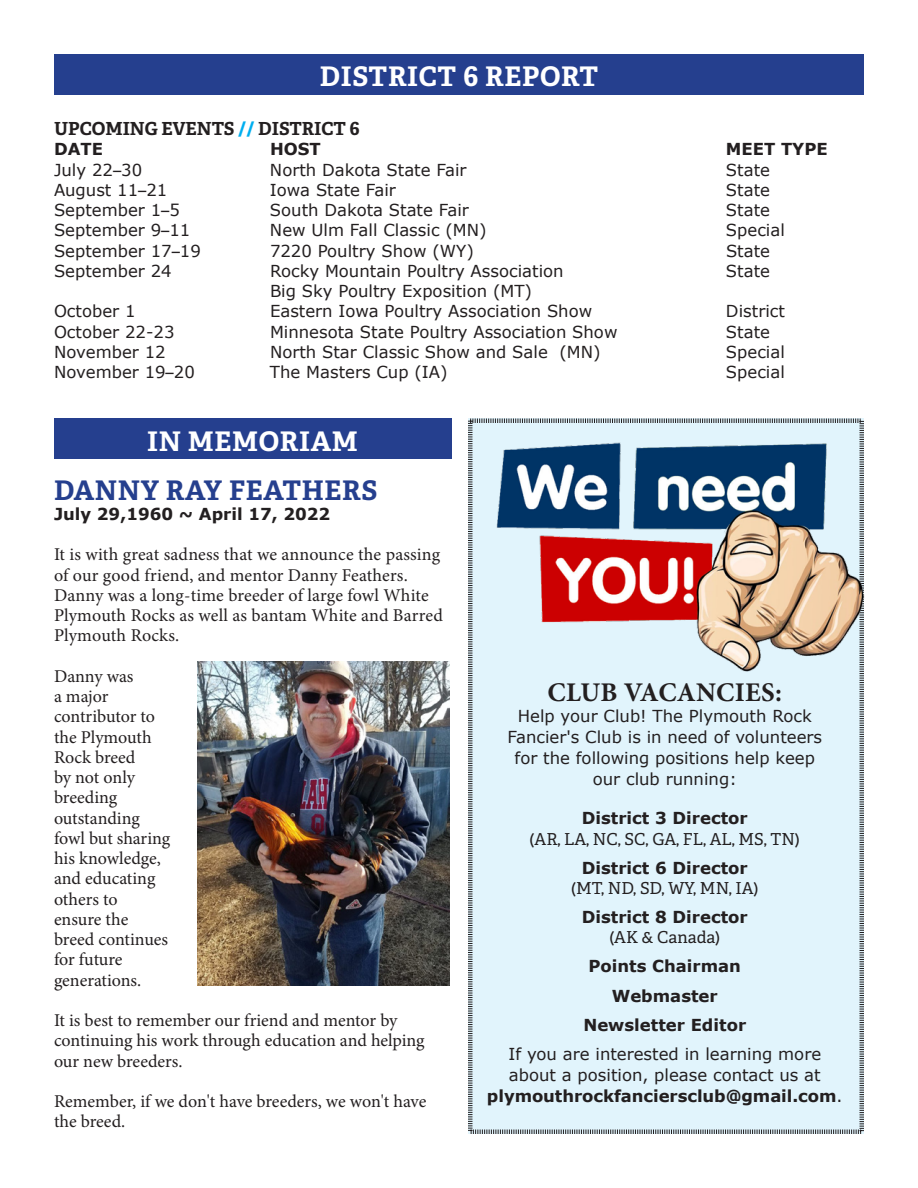
<style>
.page{position:relative;width:918px;height:1188px;background:#fff}
.page>*{position:absolute;margin:0;border:0;box-sizing:border-box;transform-origin:0 0}
.t1{font:700 27px "Adelle PE";letter-spacing:.025em;color:#fff}
.t2{font:700 27px "Adelle PE";letter-spacing:.025em;color:#253f8e}
.t3{font:700 27px "Minion Pro";letter-spacing:.01em;color:#231f20}
.t4{font:18px/20.2px "Minion Pro";color:#231f20}
.t5{font:700 18px "Adelle PE";color:#231f20}
.t6{font:16.5px/21px "Verdana";color:#231f20;text-align:center}
.t7{font:700 16.5px/20.2px "Verdana";color:#231f20;text-align:center}
.t8{font:16.5px/20.2px "Adelle PE";color:#231f20;text-align:center}
.s1{color:#00aeef}
.s2{font-family:"Helvetica Neue LT Std"}
.s3{font-family:"Verdana";font-weight:700}
.s4{font-family:"Adelle PE";font-weight:400}
.s5{font-weight:700}
</style>
<div class="page">
<div style="left:54px;top:418px;width:397px;height:41px;background:#253f8e"></div>
<img style="left:197px;top:662px;width:253px;height:324px">
<div style="left:54px;top:54px;width:810px;height:40px;background:#253f8e"></div>
<div style="left:468px;top:418px;width:396px;height:716px;background:#e1f4fc"></div>
<img style="left:482px;top:432px;width:383px;height:247px">
<p class="t1" style="left:320px;top:57px;width:280px">DISTRICT 6 REPORT</p>
<p class="t5" style="left:54px;top:116px;width:307px">UPCOMING EVENTS <span class="s1">//</span> DISTRICT 6</p>
<p class="t7" style="left:54px;top:139px;width:51px">DATE</p>
<p class="t7" style="left:270px;top:139px;width:52px">HOST</p>
<p class="t7" style="left:726px;top:139px;width:103px">MEET TYPE</p>
<p class="t6" style="left:54px;top:159px;width:90px">July 22<span class="s2">–</span>30</p>
<p class="t6" style="left:270px;top:159px;width:198px">North Dakota State Fair</p>
<p class="t6" style="left:726px;top:159px;width:46px">State</p>
<p class="t6" style="left:54px;top:179px;width:115px">August 11<span class="s2">–</span>21</p>
<p class="t6" style="left:270px;top:179px;width:127px">Iowa State Fair</p>
<p class="t6" style="left:726px;top:179px;width:46px">State</p>
<p class="t6" style="left:54px;top:200px;width:127px">September 1<span class="s2">–</span>5</p>
<p class="t6" style="left:270px;top:200px;width:200px">South Dakota State Fair</p>
<p class="t6" style="left:726px;top:200px;width:46px">State</p>
<p class="t6" style="left:54px;top:220px;width:138px">September 9<span class="s2">–</span>11</p>
<p class="t6" style="left:270px;top:220px;width:218px">New Ulm Fall Classic (MN)</p>
<p class="t6" style="left:726px;top:220px;width:60px">Special</p>
<p class="t6" style="left:54px;top:240px;width:148px">September 17<span class="s2">–</span>19</p>
<p class="t6" style="left:270px;top:240px;width:205px">7220 Poultry Show (WY)</p>
<p class="t6" style="left:726px;top:240px;width:46px">State</p>
<p class="t6" style="left:54px;top:260px;width:119px">September 24</p>
<p class="t6" style="left:270px;top:260px;width:295px">Rocky Mountain Poultry Association</p>
<p class="t6" style="left:726px;top:260px;width:46px">State</p>
<p class="t6" style="left:270px;top:281px;width:264px">Big Sky Poultry Exposition (MT)</p>
<p class="t6" style="left:54px;top:301px;width:83px">October 1</p>
<p class="t6" style="left:270px;top:301px;width:324px">Eastern Iowa Poultry Association Show</p>
<p class="t6" style="left:726px;top:301px;width:61px">District</p>
<p class="t6" style="left:54px;top:321px;width:122px">October 22-23</p>
<p class="t6" style="left:270px;top:321px;width:349px">Minnesota State Poultry Association Show</p>
<p class="t6" style="left:726px;top:321px;width:46px">State</p>
<p class="t6" style="left:54px;top:341px;width:113px">November 12</p>
<p class="t6" style="left:270px;top:341px;width:332px">North Star Classic Show and Sale (MN)</p>
<p class="t6" style="left:726px;top:341px;width:60px">Special</p>
<p class="t6" style="left:54px;top:362px;width:142px">November 19<span class="s2">–</span>20</p>
<p class="t6" style="left:270px;top:362px;width:179px">The Masters Cup (IA)</p>
<p class="t6" style="left:726px;top:362px;width:60px">Special</p>
<p class="t1" style="left:147px;top:422px;width:212px">IN MEMORIAM</p>
<p class="t2" style="left:54px;top:470px;width:325px">DANNY RAY FEATHERS</p>
<p class="t7" style="left:54px;top:504px;width:278px">July 29,1960 ~ April 17, 2022</p>
<p class="t4" style="left:54px;top:544px;width:390px">It is with great sadness that we announce the passing of our good friend, and mentor Danny Feathers.<br>Danny was a long-time breeder of large fowl White Plymouth Rocks as well as bantam White and Barred Plymouth Rocks.</p>
<p class="t4" style="left:54px;top:666px;width:118px">Danny was<br>a major contributor to the Plymouth<br>Rock breed<br>by not only breeding outstanding fowl but sharing his knowledge, and educating others to<br>ensure the breed continues for future generations.</p>
<p class="t4" style="left:54px;top:1010px;width:372px">It is best to remember our friend and mentor by continuing his work through education and helping our new breeders.</p>
<p class="t4" style="left:54px;top:1091px;width:374px">Remember, if we don't have breeders, we won't have the breed.</p>
<p class="t3" style="left:548px;top:674px;width:236px">CLUB VACANCIES:</p>
<p class="t6" style="left:507px;top:706px;width:316px">Help your Club! The Plymouth Rock<br>Fancier's Club is in need of volunteers</p>
<p class="t6" style="left:515px;top:748px;width:302px">for the following positions help keep our club running:</p>
<p class="t8" style="left:530px;top:808px;width:272px"><span class="s3">District 3 Director<br></span>(AR, LA, NC, SC, GA, FL, AL, MS, TN)</p>
<p class="t8" style="left:571px;top:857px;width:189px"><span class="s3">District 6 Director </span>(MT, ND, SD, WY, MN, IA)</p>
<p class="t7" style="left:582px;top:907px;width:167px">District 8 Director <span class="s4">(AK &amp; Canada)</span></p>
<p class="t7" style="left:589px;top:956px;width:154px">Points Chairman</p>
<p class="t7" style="left:612px;top:986px;width:108px">Webmaster</p>
<p class="t7" style="left:583px;top:1015px;width:164px">Newsletter Editor</p>
<p class="t6" style="left:487px;top:1043px;width:357px">If you are interested in learning more about a position, please contact us at <span class="s5">plymouthrockfanciersclub@gmail.com</span>.</p>
</div>
